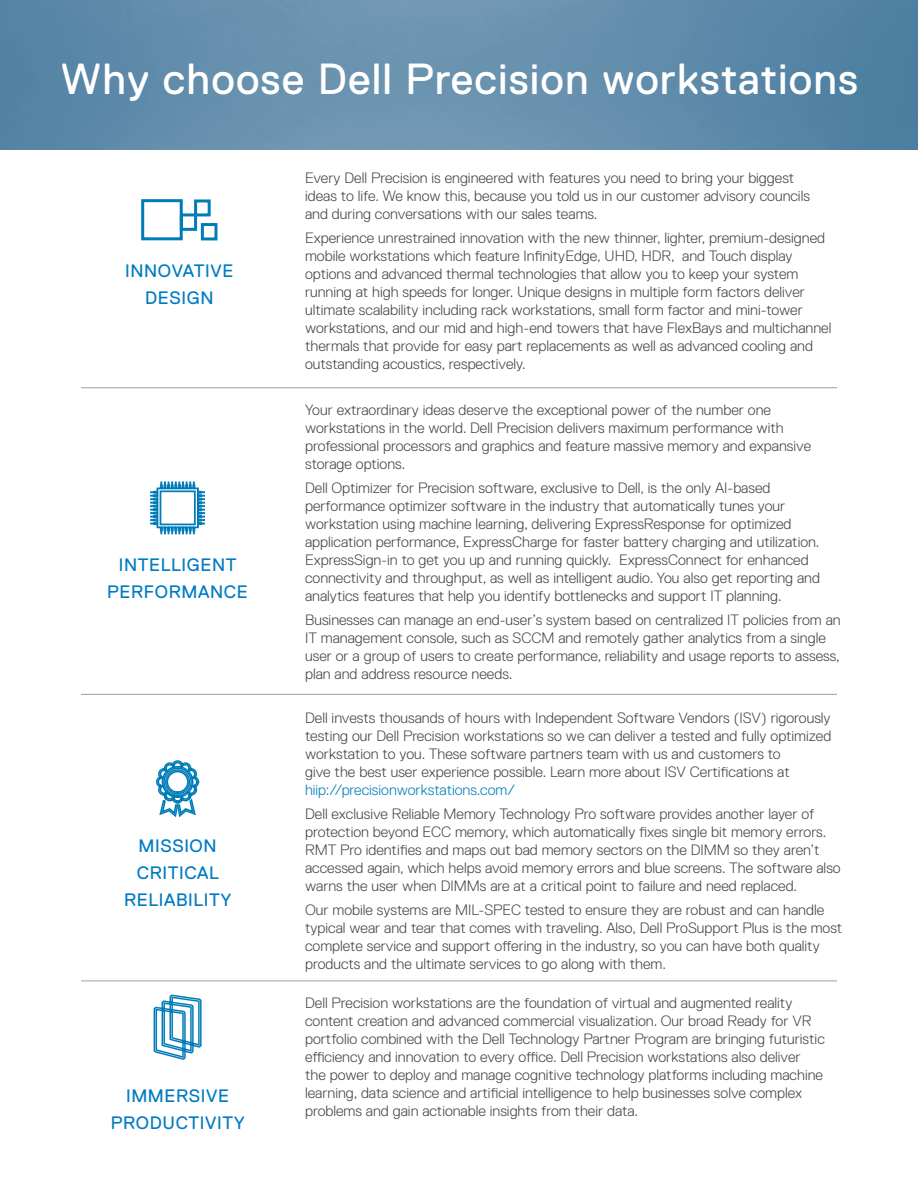
<style>
.page{position:relative;width:918px;height:1188px;background:#fff}
.page>*{position:absolute;margin:0;border:0;box-sizing:border-box;transform-origin:0 0}
.t1{font:43.5px "Dell Replica";letter-spacing:.025em;color:#fff}
.t2{font:18px/27px "Dell Replica";letter-spacing:.035em;color:#007bc2;text-align:center}
.t3{font:300 15px/18px "Dell Replica";color:#444}
.t4{font:300 15px "Dell Replica";color:#007db8}
</style>
<div class="page">
<img style="left:0;top:0;width:918px;height:150px">
<svg style="left:141px;top:199px;width:77px;height:42px"></svg>
<svg style="left:150px;top:481px;width:55px;height:54px"></svg>
<svg style="left:156px;top:760px;width:44px;height:58px"></svg>
<hr style="left:81px;top:694px;width:756px;height:1px;background:#a8a9ad">
<hr style="left:81px;top:980px;width:756px;height:1px;background:#a8a9ad">
<hr style="left:81px;top:387px;width:756px;height:1px;background:#a8a9ad">
<svg style="left:153px;top:994px;width:49px;height:66px"></svg>
<h1 class="t1" style="left:61px;top:54px;width:799px">Why choose Dell Precision workstations</h1>
<p class="t2" style="left:125px;top:257px;width:110px">INNOVATIVE<br>DESIGN</p>
<p class="t2" style="left:107px;top:552px;width:142px">INTELLIGENT<br>PERFORMANCE</p>
<p class="t2" style="left:124px;top:832px;width:109px">MISSION<br>CRITICAL<br>RELIABILITY</p>
<p class="t2" style="left:111px;top:1083px;width:135px">IMMERSIVE<br>PRODUCTIVITY</p>
<p class="t3" style="left:305px;top:169px;width:506px">Every Dell Precision is engineered with features you need to bring your biggest ideas to life. We know this, because you told us in our customer advisory councils and during conversations with our sales teams.</p>
<p class="t3" style="left:305px;top:229px;width:528px">Experience unrestrained innovation with the new thinner, lighter, premium-designed mobile workstations which feature InfinityEdge, UHD, HDR, and Touch display options and advanced thermal technologies that allow you to keep your system running at high speeds for longer. Unique designs in multiple form factors deliver ultimate scalability including rack workstations, small form factor and mini-tower workstations, and our mid and high-end towers that have FlexBays and multichannel thermals that provide for easy part replacements as well as advanced cooling and outstanding acoustics, respectively.</p>
<p class="t3" style="left:305px;top:401px;width:508px">Your extraordinary ideas deserve the exceptional power of the number one workstations in the world. Dell Precision delivers maximum performance with professional processors and graphics and feature massive memory and expansive storage options.</p>
<p class="t3" style="left:305px;top:479px;width:516px">Dell Optimizer for Precision software, exclusive to Dell, is the only AI-based performance optimizer software in the industry that automatically tunes your workstation using machine learning, delivering ExpressResponse for optimized application performance, ExpressCharge for faster battery charging and utilization.<br>ExpressSign-in to get you up and running quickly. ExpressConnect for enhanced connectivity and throughput, as well as intelligent audio. You also get reporting and analytics features that help you identify bottlenecks and support IT planning.</p>
<p class="t3" style="left:305px;top:611px;width:537px">Businesses can manage an end-user’s system based on centralized IT policies from an IT management console, such as SCCM and remotely gather analytics from a single user or a group of users to create performance, reliability and usage reports to assess, plan and address resource needs.</p>
<p class="t3" style="left:305px;top:709px;width:528px">Dell invests thousands of hours with Independent Software Vendors (ISV) rigorously testing our Dell Precision workstations so we can deliver a tested and fully optimized workstation to you. These software partners team with us and customers to<br>give the best user experience possible. Learn more about ISV Certifications at</p>
<p class="t4" style="left:305px;top:781px;width:211px">hiip://precisionworkstations.com/</p>
<p class="t3" style="left:305px;top:805px;width:537px">Dell exclusive Reliable Memory Technology Pro software provides another layer of protection beyond ECC memory, which automatically fixes single bit memory errors.<br>RMT Pro identifies and maps out bad memory sectors on the DIMM so they aren’t accessed again, which helps avoid memory errors and blue screens. The software also warns the user when DIMMs are at a critical point to failure and need replaced.</p>
<p class="t3" style="left:305px;top:901px;width:539px">Our mobile systems are MIL-SPEC tested to ensure they are robust and can handle typical wear and tear that comes with traveling. Also, Dell ProSupport Plus is the most complete service and support offering in the industry, so you can have both quality products and the ultimate services to go along with them.</p>
<p class="t3" style="left:305px;top:994px;width:521px">Dell Precision workstations are the foundation of virtual and augmented reality content creation and advanced commercial visualization. Our broad Ready for VR portfolio combined with the Dell Technology Partner Program are bringing futuristic efficiency and innovation to every office. Dell Precision workstations also deliver the power to deploy and manage cognitive technology platforms including machine learning, data science and artificial intelligence to help businesses solve complex problems and gain actionable insights from their data.</p>
</div>
